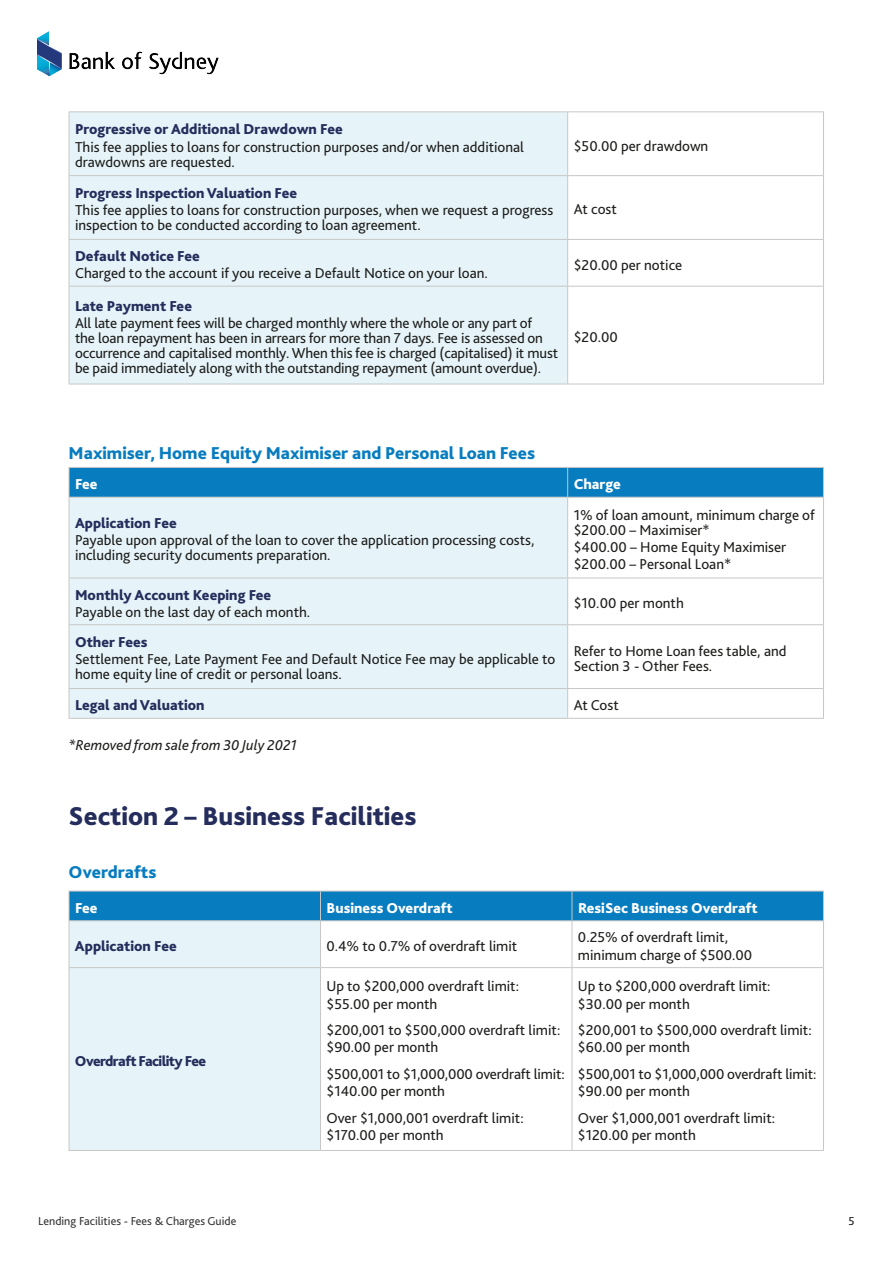
<style>
.page{position:relative;width:893px;height:1263px;background:#fff}
.page>*{position:absolute;margin:0;border:0;box-sizing:border-box;transform-origin:0 0}
.t1{font:800 27px "Bliss 2";color:#242d5b}
.t2{font:800 18px "Bliss 2";color:#077cbf}
.t3{font:15px/17.1px "Bliss 2";color:#1d1d1b}
.t4{font:800 15px "Bliss 2";color:#242d5b}
.t5{font:800 15px "Bliss 2";color:#fff}
.t6{font:italic 15px "Bliss 2";color:#1d1d1b}
.t7{font:800 15px "Bliss 2";letter-spacing:-.04em;color:#242d5b}
.t8{font:12px "Bliss 2";color:#343434}
.t9{font:12px "Bliss 2";color:#1d1d1b}
</style>
<div class="page">
<img style="left:37px;top:32px;width:182px;height:45px">
<div style="left:70px;top:112px;width:497px;height:272px;background:#e6f4f9"></div>
<hr style="left:69px;top:112px;width:1px;height:63px;background:#c7c7c6">
<hr style="left:567px;top:112px;width:1px;height:63px;background:#c7c7c6">
<hr style="left:823px;top:112px;width:1px;height:63px;background:#c7c7c6">
<hr style="left:69px;top:175px;width:499px;height:1px;background:#c7c7c6">
<hr style="left:69px;top:176px;width:1px;height:63px;background:#c7c7c6">
<hr style="left:568px;top:175px;width:256px;height:1px;background:#c7c7c6">
<hr style="left:567px;top:176px;width:1px;height:63px;background:#c7c7c6">
<hr style="left:823px;top:176px;width:1px;height:63px;background:#c7c7c6">
<hr style="left:69px;top:239px;width:499px;height:1px;background:#c7c7c6">
<hr style="left:69px;top:240px;width:1px;height:46px;background:#c7c7c6">
<hr style="left:568px;top:239px;width:256px;height:1px;background:#c7c7c6">
<hr style="left:567px;top:240px;width:1px;height:46px;background:#c7c7c6">
<hr style="left:823px;top:240px;width:1px;height:46px;background:#c7c7c6">
<hr style="left:69px;top:286px;width:499px;height:1px;background:#c7c7c6">
<hr style="left:69px;top:287px;width:1px;height:97px;background:#c7c7c6">
<hr style="left:568px;top:286px;width:256px;height:1px;background:#c7c7c6">
<hr style="left:567px;top:287px;width:1px;height:97px;background:#c7c7c6">
<hr style="left:823px;top:287px;width:1px;height:97px;background:#c7c7c6">
<hr style="left:69px;top:384px;width:499px;height:1px;background:#c7c7c6">
<hr style="left:568px;top:384px;width:256px;height:1px;background:#c7c7c6">
<hr style="left:69px;top:111px;width:499px;height:1px;background:#c7c7c6">
<hr style="left:568px;top:111px;width:256px;height:1px;background:#c7c7c6">
<div style="left:70px;top:498px;width:497px;height:220px;background:#e6f4f9"></div>
<svg style="left:69px;top:467px;width:755px;height:30px;background:#0f7fbf"></svg>
<hr style="left:69px;top:497px;width:499px;height:1px;background:#c7c7c6">
<hr style="left:69px;top:497px;width:1px;height:81px;background:#c7c7c6">
<hr style="left:568px;top:497px;width:256px;height:1px;background:#c7c7c6">
<hr style="left:567px;top:497px;width:1px;height:81px;background:#c7c7c6">
<hr style="left:823px;top:497px;width:1px;height:81px;background:#c7c7c6">
<hr style="left:69px;top:625px;width:1px;height:63px;background:#c7c7c6">
<hr style="left:567px;top:625px;width:1px;height:63px;background:#c7c7c6">
<hr style="left:823px;top:625px;width:1px;height:63px;background:#c7c7c6">
<hr style="left:69px;top:688px;width:499px;height:1px;background:#c7c7c6">
<svg style="left:69px;top:689px;width:1px;height:29px"></svg>
<hr style="left:568px;top:688px;width:256px;height:1px;background:#c7c7c6">
<svg style="left:567px;top:689px;width:1px;height:29px"></svg>
<svg style="left:823px;top:689px;width:1px;height:29px"></svg>
<hr style="left:69px;top:718px;width:499px;height:1px;background:#c7c7c6">
<hr style="left:568px;top:718px;width:256px;height:1px;background:#c7c7c6">
<hr style="left:69px;top:578px;width:499px;height:1px;background:#c7c7c6">
<hr style="left:69px;top:578px;width:1px;height:46px;background:#c7c7c6">
<hr style="left:69px;top:624px;width:499px;height:1px;background:#c7c7c6">
<hr style="left:568px;top:578px;width:256px;height:1px;background:#c7c7c6">
<hr style="left:567px;top:578px;width:1px;height:46px;background:#c7c7c6">
<hr style="left:823px;top:578px;width:1px;height:46px;background:#c7c7c6">
<hr style="left:568px;top:624px;width:256px;height:1px;background:#c7c7c6">
<div style="left:70px;top:921px;width:250px;height:229px;background:#e6f4f9"></div>
<div style="left:69px;top:891px;width:755px;height:29px;background:#077cbf"></div>
<hr style="left:69px;top:920px;width:251px;height:1px;background:#c7c7c6">
<hr style="left:69px;top:921px;width:1px;height:46px;background:#c7c7c6">
<hr style="left:320px;top:920px;width:252px;height:1px;background:#c7c7c6">
<hr style="left:320px;top:921px;width:1px;height:46px;background:#c7c7c6">
<hr style="left:572px;top:920px;width:252px;height:1px;background:#c7c7c6">
<hr style="left:572px;top:921px;width:1px;height:46px;background:#c7c7c6">
<hr style="left:823px;top:921px;width:1px;height:46px;background:#c7c7c6">
<hr style="left:69px;top:967px;width:251px;height:1px;background:#c7c7c6">
<hr style="left:69px;top:968px;width:1px;height:182px;background:#c7c7c6">
<hr style="left:69px;top:1150px;width:251px;height:1px;background:#c7c7c6">
<hr style="left:320px;top:967px;width:252px;height:1px;background:#c7c7c6">
<hr style="left:320px;top:968px;width:1px;height:182px;background:#c7c7c6">
<hr style="left:572px;top:967px;width:252px;height:1px;background:#c7c7c6">
<hr style="left:572px;top:968px;width:1px;height:182px;background:#c7c7c6">
<hr style="left:823px;top:968px;width:1px;height:182px;background:#c7c7c6">
<hr style="left:320px;top:1150px;width:252px;height:1px;background:#c7c7c6">
<hr style="left:572px;top:1150px;width:252px;height:1px;background:#c7c7c6">
<p class="t4" style="left:75px;top:120px;width:269px">Progressive or Additional Drawdown Fee</p>
<p class="t3" style="left:75px;top:139px;width:451px;line-height:15px">This fee applies to loans for construction purposes and/or when additional drawdowns are requested.</p>
<p class="t3" style="left:574px;top:137px;width:136px">$50.00 per drawdown</p>
<p class="t4" style="left:75px;top:184px;width:224px">Progress Inspection Valuation Fee</p>
<p class="t3" style="left:75px;top:202px;width:480px;line-height:15px">This fee applies to loans for construction purposes, when we request a progress inspection to be conducted according to loan agreement.</p>
<p class="t3" style="left:574px;top:200px;width:45px">At cost</p>
<p class="t4" style="left:75px;top:247px;width:126px">Default Notice Fee</p>
<p class="t3" style="left:75px;top:264px;width:414px">Charged to the account if you receive a Default Notice on your loan.</p>
<p class="t3" style="left:574px;top:256px;width:110px">$20.00 per notice</p>
<p class="t4" style="left:75px;top:296px;width:119px">Late Payment Fee</p>
<p class="t3" style="left:75px;top:315px;width:485px;line-height:15px">All late payment fees will be charged monthly where the whole or any part of<br>the loan repayment has been in arrears for more than 7 days. Fee is assessed on occurrence and capitalised monthly. When this fee is charged (capitalised) it must be paid immediately along with the outstanding repayment (amount overdue).</p>
<p class="t3" style="left:574px;top:328px;width:46px">$20.00</p>
<p class="t2" style="left:69px;top:442px;width:468px">Maximiser, Home Equity Maximiser and Personal Loan Fees</p>
<p class="t5" style="left:75px;top:475px;width:24px">Fee</p>
<p class="t5" style="left:574px;top:475px;width:49px">Charge</p>
<p class="t4" style="left:75px;top:514px;width:103px">Application Fee</p>
<p class="t3" style="left:75px;top:532px;width:461px;line-height:15px">Payable upon approval of the loan to cover the application processing costs, including security documents preparation.</p>
<p class="t3" style="left:574px;top:507px;width:243px;line-height:15px">1% of loan amount, minimum charge of $200.00 – Maximiser*</p>
<p class="t3" style="left:574px;top:538px;width:214px">$400.00 – Home Equity Maximiser $200.00 – Personal Loan*</p>
<p class="t4" style="left:75px;top:585px;width:198px">Monthly Account Keeping Fee</p>
<p class="t3" style="left:75px;top:603px;width:237px">Payable on the last day of each month.</p>
<p class="t3" style="left:574px;top:594px;width:112px">$10.00 per month</p>
<p class="t4" style="left:75px;top:633px;width:74px">Other Fees</p>
<p class="t3" style="left:75px;top:652px;width:482px;line-height:15px">Settlement Fee, Late Payment Fee and Default Notice Fee may be applicable to home equity line of credit or personal loans.</p>
<p class="t3" style="left:574px;top:643px;width:214px;line-height:15px">Refer to Home Loan fees table, and<br>Section 3 - Other Fees.</p>
<p class="t4" style="left:75px;top:696px;width:131px">Legal and Valuation</p>
<p class="t3" style="left:574px;top:696px;width:47px">At Cost</p>
<p class="t6" style="left:69px;top:736px;width:230px">*Removed from sale from 30 July 2021</p>
<h1 class="t1" style="left:69px;top:799px;width:349px">Section 2 – Business Facilities</h1>
<p class="t2" style="left:69px;top:861px;width:89px">Overdrafts</p>
<p class="t5" style="left:75px;top:898px;width:24px">Fee</p>
<p class="t5" style="left:326px;top:898px;width:128px">Business Overdraft</p>
<p class="t5" style="left:578px;top:898px;width:181px">ResiSec Business Overdraft</p>
<p class="t4" style="left:75px;top:937px;width:103px">Application Fee</p>
<p class="t3" style="left:326px;top:937px;width:192px">0.4% to 0.7% of overdraft limit</p>
<p class="t3" style="left:578px;top:928px;width:176px">0.25% of overdraft limit, minimum charge of $500.00</p>
<p class="t7" style="left:75px;top:1051px;width:133px">Overdraft Facility Fee</p>
<p class="t3" style="left:326px;top:977px;width:194px">Up to $200,000 overdraft limit: $55.00 per month</p>
<p class="t3" style="left:326px;top:1021px;width:235px">$200,001 to $500,000 overdraft limit: $90.00 per month</p>
<p class="t3" style="left:326px;top:1065px;width:240px">$500,001 to $1,000,000 overdraft limit: $140.00 per month</p>
<p class="t3" style="left:326px;top:1109px;width:199px">Over $1,000,001 overdraft limit: $170.00 per month</p>
<p class="t3" style="left:578px;top:977px;width:194px">Up to $200,000 overdraft limit: $30.00 per month</p>
<p class="t3" style="left:578px;top:1021px;width:235px">$200,001 to $500,000 overdraft limit: $60.00 per month</p>
<p class="t3" style="left:578px;top:1065px;width:240px">$500,001 to $1,000,000 overdraft limit: $90.00 per month</p>
<p class="t3" style="left:578px;top:1109px;width:199px">Over $1,000,001 overdraft limit: $120.00 per month</p>
<p class="t8" style="left:38px;top:1213px;width:200px">Lending Facilities - Fees &amp; Charges Guide</p>
<p class="t9" style="left:848px;top:1214px;width:8px">5</p>
</div>
